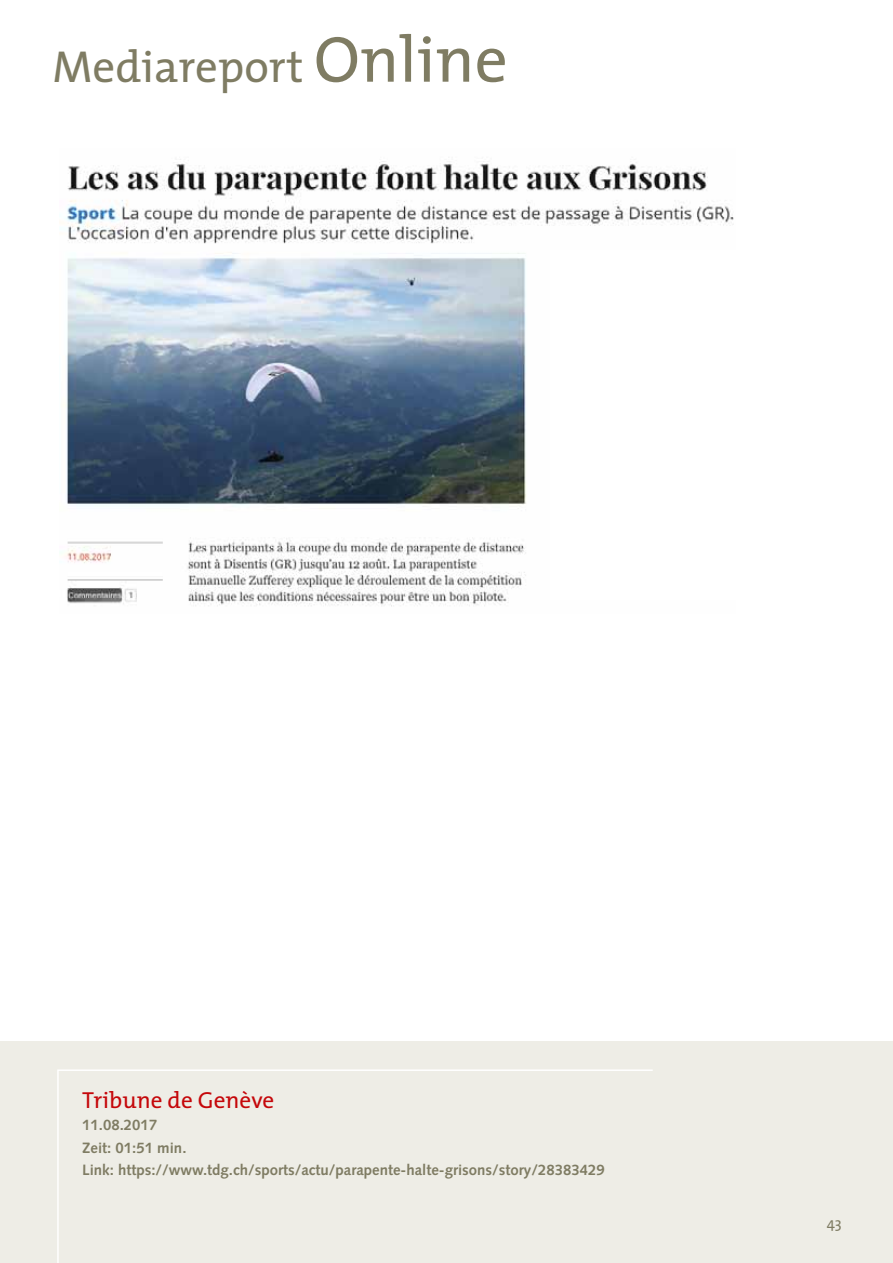
<style>
.page{position:relative;width:893px;height:1263px;background:#fff}
.page>*{position:absolute;margin:0;border:0;box-sizing:border-box;transform-origin:0 0}
.t1{font:45px "The Mix";color:#7f7c63}
.t2{font:23.25px "The Mix";color:#c5070a}
.t3{font:700 15px/22.5px "Syntax";color:#7f7c63}
.t4{font:15px "The Mix";color:#7f7c63}
.s1{font-size:65.4px}
</style>
<div class="page">
<div style="left:0;top:1041px;width:893px;height:222px;background:#eeede6"></div>
<svg style="left:57px;top:1069px;width:596px;height:194px"></svg>
<img style="left:63px;top:159px;width:671px;height:448px">
<div style="left:550px;top:250px;width:200px;height:350px;background:#fff"></div>
<h1 class="t1" style="left:53px;top:29px;width:457px">Mediareport <span class="s1">Online</span></h1>
<h2 class="t2" style="left:82px;top:1080px;width:193px">Tribune de Genève</h2>
<p class="t3" style="left:82px;top:1114px;width:524px">11.08.2017<br>Zeit: 01:51 min.<br>Link: https://www.tdg.ch/sports/actu/parapente-halte-grisons/story/28383429</p>
<p class="t4" style="left:827px;top:1210px;width:17px">43</p>
</div>
